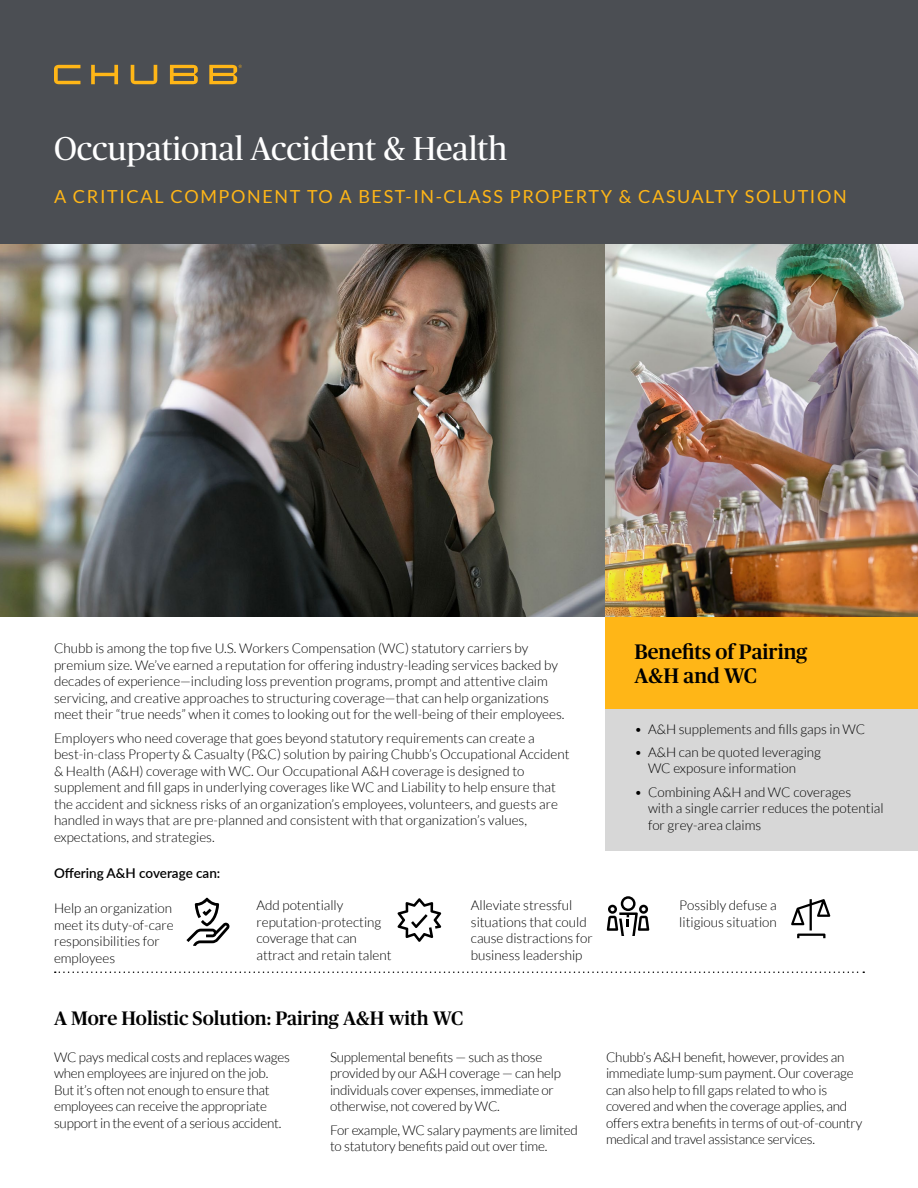
<style>
.page{position:relative;width:918px;height:1188px;background:#fff}
.page>*{position:absolute;margin:0;border:0;box-sizing:border-box;transform-origin:0 0}
.t1{font:33px "Chubb Publico";color:#fff}
.CP_H1{font:500 21px/24px "Chubb Publico";color:#000}
.CP_H1-2{font:500 19.5px "Chubb Publico";color:#000}
.Sub_title{font:18px "Lato";letter-spacing:.09em;color:#ffb617}
._9_11_-1_body{font:300 13.5px/16.5px "Lato";color:#000}
.H1_Lato_Sub{font:600 13.5px "Lato";color:#000}
</style>
<div class="page">
<div style="left:0;top:0;width:918px;height:244px;background:#4b4e53"></div>
<div style="left:606px;top:616px;width:312px;height:234px;background:#d7d7d7"></div>
<div style="left:606px;top:616px;width:312px;height:92px;background:#ffb617"></div>
<img style="left:0;top:244px;width:918px;height:372px">
<svg style="left:55px;top:971px;width:809px;height:2px"></svg>
<svg style="left:398px;top:898px;width:43px;height:44px"></svg>
<svg style="left:186px;top:898px;width:44px;height:48px"></svg>
<svg style="left:791px;top:899px;width:39px;height:39px"></svg>
<svg style="left:607px;top:896px;width:42px;height:39px"></svg>
<svg style="left:54px;top:65px;width:188px;height:19px"></svg>
<h1 class="t1" style="left:54px;top:126px;width:455px">Occupational Accident &amp; Health</h1>
<h2 class="Sub_title" style="left:54px;top:187px;width:794px">A CRITICAL COMPONENT TO A BEST-IN-CLASS PROPERTY &amp; CASUALTY SOLUTION</h2>
<p class="_9_11_-1_body" style="left:54px;top:640px;width:512px">Chubb is among the top five U.S. Workers Compensation (WC) statutory carriers by premium size. We’ve earned a reputation for offering industry-leading services backed by decades of experience—including loss prevention programs, prompt and attentive claim servicing, and creative approaches to structuring coverage—that can help organizations meet their “true needs” when it comes to looking out for the well-being of their employees.</p>
<p class="_9_11_-1_body" style="left:54px;top:730px;width:517px">Employers who need coverage that goes beyond statutory requirements can create a best-in-class Property &amp; Casualty (P&amp;C) solution by pairing Chubb’s Occupational Accident &amp; Health (A&amp;H) coverage with WC. Our Occupational A&amp;H coverage is designed to supplement and fill gaps in underlying coverages like WC and Liability to help ensure that the accident and sickness risks of an organization’s employees, volunteers, and guests are handled in ways that are pre-planned and consistent with that organization’s values, expectations, and strategies.</p>
<h1 class="H1_Lato_Sub" style="left:54px;top:864px;width:168px">Offering A&amp;H coverage can:</h1>
<p class="_9_11_-1_body" style="left:54px;top:900px;width:121px">Help an organization meet its duty-of-care responsibilities for employees</p>
<p class="_9_11_-1_body" style="left:256px;top:897px;width:137px">Add potentially reputation-protecting coverage that can attract and retain talent</p>
<p class="_9_11_-1_body" style="left:471px;top:897px;width:123px">Alleviate stressful situations that could cause distractions for business leadership</p>
<p class="_9_11_-1_body" style="left:679px;top:897px;width:99px">Possibly defuse a litigious situation</p>
<h1 class="CP_H1" style="left:635px;top:639px;width:174px">Benefits of Pairing<br>A&amp;H and WC</h1>
<p class="_9_11_-1_body" style="left:635px;top:721px;width:232px">• A&amp;H supplements and fills gaps in WC</p>
<p class="_9_11_-1_body" style="left:648px;top:744px;width:175px;text-indent:-14px">• A&amp;H can be quoted leveraging<br>WC exposure information</p>
<p class="_9_11_-1_body" style="left:648px;top:784px;width:237px;text-indent:-14px">• Combining A&amp;H and WC coverages<br>with a single carrier reduces the potential for grey-area claims</p>
<h1 class="CP_H1-2" style="left:54px;top:1004px;width:411px">A More Holistic Solution: Pairing A&amp;H with WC</h1>
<p class="_9_11_-1_body" style="left:54px;top:1049px;width:237px">WC pays medical costs and replaces wages when employees are injured on the job.<br>But it’s often not enough to ensure that employees can receive the appropriate support in the event of a serious accident.</p>
<p class="_9_11_-1_body" style="left:330px;top:1049px;width:233px">Supplemental benefits — such as those provided by our A&amp;H coverage — can help individuals cover expenses, immediate or otherwise, not covered by WC.</p>
<p class="_9_11_-1_body" style="left:330px;top:1122px;width:249px">For example, WC salary payments are limited to statutory benefits paid out over time.</p>
<p class="_9_11_-1_body" style="left:606px;top:1049px;width:258px">Chubb’s A&amp;H benefit, however, provides an immediate lump-sum payment. Our coverage can also help to fill gaps related to who is covered and when the coverage applies, and offers extra benefits in terms of out-of-country medical and travel assistance services.</p>
</div>
